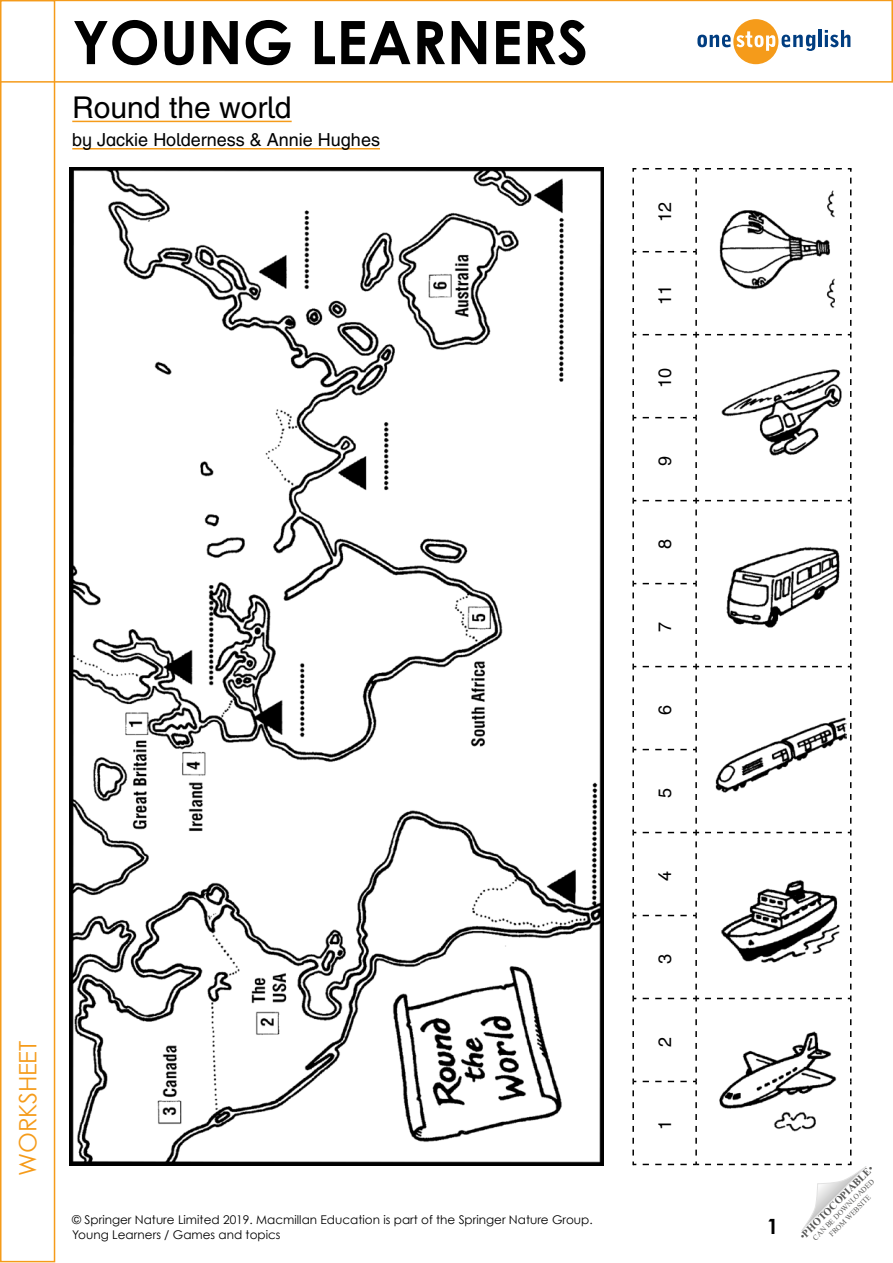
<style>
.page{position:relative;width:893px;height:1263px;background:#fff}
.page>*{position:absolute;margin:0;border:0;box-sizing:border-box;transform-origin:0 0}
.t1{font:700 60px "Century Gothic";color:#000}
.t2{font:30px "Helvetica Infant Hausa";color:#000}
.t3{font:24px "Century Gothic";letter-spacing:-.01em;color:#f59b1a}
.t4{font:700 21px "Century Gothic";color:#000}
.Worksheet__12pt_body{font:18px "Helvetica Infant Hausa";color:#000}
.t5{font:12px/14.4px "Century Gothic";color:#000}
.t6{font:700 10.5px "Times New Roman";color:#575756}
.t7{font:7.5px/9px "Times New Roman";color:#575756;text-align:center}
.s1{font-weight:400}
</style>
<div class="page">
<svg style="left:697px;top:19px;width:118px;height:45px"></svg>
<hr style="left:818px;top:30px;width:4px;height:17px;background:#003d80">
<svg style="left:825px;top:30px;width:25px;height:17px"></svg>
<hr style="left:1px;top:81px;width:892px;height:2px;background:#f59b1a">
<hr style="left:0;top:0;width:893px;height:1px;background:#f59b1a">
<div style="left:0;top:0;width:55px;height:1262px;border:2px solid #f59b1a"></div>
<hr style="left:891px;top:0;width:2px;height:82px;background:#f59b1a">
<hr style="left:72px;top:148px;width:308px;height:1px;background:#f59b1a">
<hr style="left:72px;top:121px;width:220px;height:1px;background:#f59b1a">
<img style="left:70px;top:168px;width:534px;height:997px">
<svg style="left:632px;top:415px;width:4px;height:77px"></svg>
<svg style="left:632px;top:498px;width:4px;height:77px"></svg>
<svg style="left:632px;top:1078px;width:4px;height:88px"></svg>
<svg style="left:643px;top:415px;width:54px;height:77px"></svg>
<svg style="left:643px;top:498px;width:56px;height:77px"></svg>
<svg style="left:643px;top:1078px;width:54px;height:77px"></svg>
<svg style="left:850px;top:415px;width:1px;height:77px"></svg>
<svg style="left:705px;top:498px;width:146px;height:77px"></svg>
<svg style="left:850px;top:581px;width:1px;height:77px"></svg>
<svg style="left:643px;top:1161px;width:223px;height:70px"></svg>
<svg style="left:850px;top:1078px;width:1px;height:77px"></svg>
<svg style="left:632px;top:168px;width:220px;height:158px"></svg>
<svg style="left:632px;top:332px;width:4px;height:77px"></svg>
<svg style="left:643px;top:332px;width:56px;height:77px"></svg>
<svg style="left:705px;top:332px;width:146px;height:77px"></svg>
<svg style="left:632px;top:581px;width:4px;height:77px"></svg>
<svg style="left:643px;top:581px;width:54px;height:77px"></svg>
<svg style="left:632px;top:664px;width:4px;height:77px"></svg>
<svg style="left:643px;top:664px;width:56px;height:77px"></svg>
<svg style="left:705px;top:664px;width:146px;height:77px"></svg>
<svg style="left:705px;top:747px;width:146px;height:242px"></svg>
<svg style="left:632px;top:747px;width:4px;height:242px"></svg>
<svg style="left:643px;top:747px;width:56px;height:242px"></svg>
<svg style="left:632px;top:995px;width:4px;height:77px"></svg>
<svg style="left:643px;top:995px;width:56px;height:77px"></svg>
<svg style="left:705px;top:995px;width:146px;height:77px"></svg>
<img style="left:718px;top:190px;width:117px;height:123px">
<img style="left:719px;top:869px;width:125px;height:97px">
<img style="left:721px;top:544px;width:122px;height:84px">
<img style="left:719px;top:365px;width:126px;height:91px">
<img style="left:718px;top:1028px;width:123px;height:103px">
<img style="left:715px;top:713px;width:131px;height:83px">
<h1 class="t1" style="left:72px;top:5px;width:517px">YOUNG LEARNERS</h1>
<h2 class="t2" style="left:72px;top:91px;width:221px">Round the world</h2>
<h3 class="Worksheet__12pt_body" style="left:72px;top:129px;width:309px">by Jackie Holderness &amp; Annie Hughes</h3>
<h3 class="t3" style="left:13px;top:1176px;width:137px;rotate:-90deg">WORKSHEET</h3>
<p class="t5" style="left:72px;top:1212px;width:522px">© Springer Nature Limited 2019. Macmillan Education is part of the Springer Nature Group.<br>Young Learners / Games and topics</p>
<p class="Worksheet__12pt_body" style="left:654px;top:222px;width:22px;rotate:-90deg">12</p>
<p class="Worksheet__12pt_body" style="left:654px;top:305px;width:22px;rotate:-90deg">11</p>
<p class="Worksheet__12pt_body" style="left:654px;top:388px;width:22px;rotate:-90deg">10</p>
<p class="Worksheet__12pt_body" style="left:654px;top:466px;width:12px;rotate:-90deg">9</p>
<p class="Worksheet__12pt_body" style="left:654px;top:549px;width:12px;rotate:-90deg">8</p>
<p class="Worksheet__12pt_body" style="left:654px;top:632px;width:12px;rotate:-90deg">7</p>
<p class="Worksheet__12pt_body" style="left:654px;top:715px;width:12px;rotate:-90deg">6</p>
<p class="Worksheet__12pt_body" style="left:654px;top:798px;width:12px;rotate:-90deg">5</p>
<p class="Worksheet__12pt_body" style="left:654px;top:881px;width:12px;rotate:-90deg">4</p>
<p class="Worksheet__12pt_body" style="left:654px;top:964px;width:12px;rotate:-90deg">3</p>
<p class="Worksheet__12pt_body" style="left:654px;top:1047px;width:12px;rotate:-90deg">2</p>
<p class="Worksheet__12pt_body" style="left:654px;top:1130px;width:12px;rotate:-90deg">1</p>
<p class="t4" style="left:767px;top:1213px;width:13px">1</p>
<p class="t6" style="left:796px;top:1232px;width:101px;rotate:-45deg"><span class="s1">•</span>PHOTOCOPIABLE<span class="s1">•</span></p>
<p class="t7" style="left:811px;top:1235px;width:85px;rotate:-45deg">CAN BE DOWNLOADED<br>FROM WEBSITE</p>
</div>
